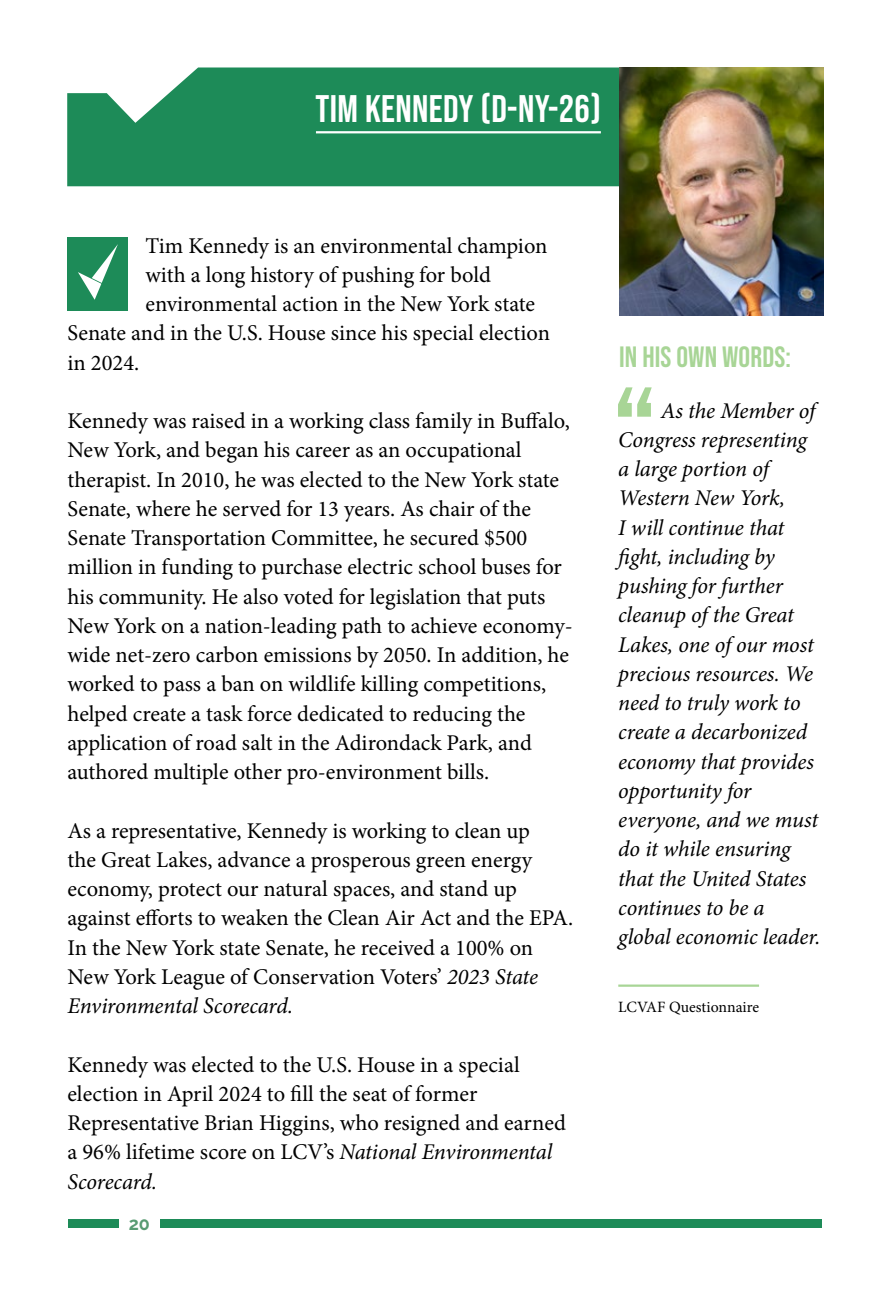
<style>
.page{position:relative;width:891px;height:1296px;background:#fff}
.page>*{position:absolute;margin:0;border:0;box-sizing:border-box;transform-origin:0 0}
.t1{font:38.25px "Bebas Neue";letter-spacing:.01em;color:#fff}
.t2{font:29.25px "Bebas Neue";letter-spacing:.005em;color:#a8d596}
.t3{font:22.5px/29.2px "Minion Pro";letter-spacing:-.005em;color:#000}
.t4{font:italic 22.5px/29.2px "Minion Pro";letter-spacing:-.01em;color:#000}
.t5{font:700 18px "Raleway";color:#589b72}
.t6{font:15.75px "Minion Pro";color:#000}
.s1{font-style:italic}
</style>
<div class="page">
<svg style="left:67px;top:68px;width:552px;height:118px;background:#2b9262"></svg>
<div style="left:69px;top:1219px;width:753px;height:8px;background:#1d8b58"></div>
<div style="left:119px;top:1200px;width:41px;height:37px;background:#fff"></div>
<svg style="left:618px;top:387px;width:34px;height:30px"></svg>
<div style="left:67px;top:237px;width:60px;height:73px;background:#1d8b58"></div>
<svg style="left:78px;top:244px;width:40px;height:56px"></svg>
<hr style="left:316px;top:131px;width:285px;height:2px;background:#fff">
<hr style="left:618px;top:985px;width:141px;height:2px;background:#a8d596">
<img style="left:619px;top:68px;width:205px;height:248px">
<h3 class="t1" style="left:316px;top:87px;width:287px">TIM KENNEDY (D-NY-26)</h3>
<p class="t3" style="left:145px;top:231px;width:404px">Tim Kennedy is an environmental champion</p>
<p class="t3" style="left:145px;top:260px;width:347px">with a long history of pushing for bold</p>
<p class="t3" style="left:145px;top:289px;width:391px">environmental action in the New York state</p>
<p class="t3" style="left:68px;top:319px;width:484px">Senate and in the U.S. House since his special election</p>
<p class="t3" style="left:68px;top:348px;width:73px">in 2024.</p>
<p class="t3" style="left:68px;top:406px;width:507px">Kennedy was raised in a working class family in Buffalo, New York, and began his career as an occupational therapist. In 2010, he was elected to the New York state Senate, where he served for 13 years. As chair of the Senate Transportation Committee, he secured $500 million in funding to purchase electric school buses for his community. He also voted for legislation that puts New York on a nation-leading path to achieve economy&shy;wide net-zero carbon emissions by 2050. In addition, he worked to pass a ban on wildlife killing competitions, helped create a task force dedicated to reducing the application of road salt in the Adirondack Park, and authored multiple other pro-environment bills.</p>
<p class="t3" style="left:68px;top:816px;width:507px">As a representative, Kennedy is working to clean up<br>the Great Lakes, advance a prosperous green energy economy, protect our natural spaces, and stand up against efforts to weaken the Clean Air Act and the EPA.<br>In the New York state Senate, he received a 100% on New York League of Conservation Voters’ <span class="s1">2023 State Environmental Scorecard.</span></p>
<p class="t3" style="left:68px;top:1050px;width:500px">Kennedy was elected to the U.S. House in a special election in April 2024 to fill the seat of former Representative Brian Higgins, who resigned and earned a 96% lifetime score on LCV’s <span class="s1">National Environmental Scorecard.</span></p>
<p class="t5" style="left:129px;top:1214px;width:23px">20</p>
<h4 class="t2" style="left:619px;top:340px;width:173px">IN HIS OWN WORDS:</h4>
<p class="t4" style="left:618px;top:396px;width:204px;text-indent:42px">As the Member of<br>Congress representing a large portion of<br>Western New York,<br>I will continue that fight, including by pushing for further cleanup of the Great<br>Lakes, one of our most precious resources. We need to truly work to create a decarbonized economy that provides opportunity for everyone, and we must do it while ensuring that the United States continues to be a global economic leader.</p>
<p class="t6" style="left:618px;top:996px;width:142px">LCVAF Questionnaire</p>
</div>
